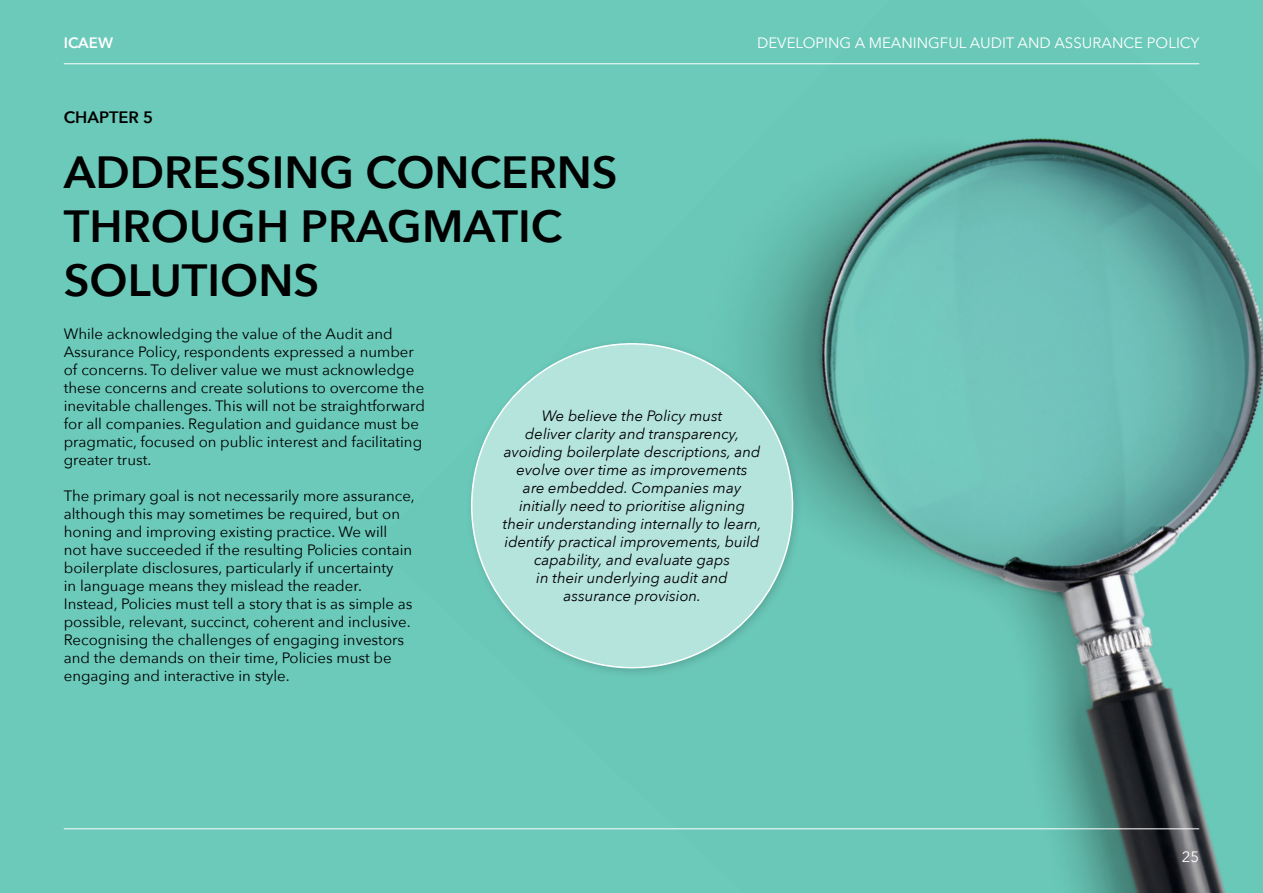
<style>
.page{position:relative;width:1263px;height:893px;background:#6bcaba}
.page>*{position:absolute;margin:0;border:0;box-sizing:border-box;transform-origin:0 0}
.t1{font:600 45px/54px "Avenir Next";color:#000}
.t2{font:600 16.5px "Avenir Next";color:#000}
.t3{font:15px/18px "Avenir Next";color:#000}
.t4{font:italic 15px/18px "Avenir Next";color:#000;text-align:center}
.t5{font:15px "Avenir Next";color:#fff}
.t6{font:600 15px "Avenir Next";color:#fff}
</style>
<div class="page">
<img style="left:375px;top:63px;width:888px;height:830px">
<div style="left:465px;top:337px;width:338px;height:342px;background:#000;opacity:.15"></div>
<div style="left:472px;top:344px;width:320px;height:324px;background:#b5e4dd;border-radius:50%"></div>
<hr style="left:64px;top:64px;width:1135px;height:1px;background:#fff">
<hr style="left:64px;top:828px;width:1135px;height:1px;background:#fff">
<p class="t6" style="left:64px;top:30px;width:51px">ICAEW</p>
<p class="t5" style="left:757px;top:30px;width:444px">DEVELOPING A MEANINGFUL AUDIT AND ASSURANCE POLICY</p>
<p class="t2" style="left:64px;top:103px;width:91px">CHAPTER 5</p>
<h1 class="t1" style="left:64px;top:144px;width:555px">ADDRESSING CONCERNS<br>THROUGH PRAGMATIC<br>SOLUTIONS</h1>
<p class="t3" style="left:64px;top:324px;width:363px">While acknowledging the value of the Audit and Assurance Policy, respondents expressed a number of concerns. To deliver value we must acknowledge these concerns and create solutions to overcome the inevitable challenges. This will not be straightforward for all companies. Regulation and guidance must be pragmatic, focused on public interest and facilitating greater trust.</p>
<p class="t3" style="left:64px;top:486px;width:353px">The primary goal is not necessarily more assurance, although this may sometimes be required, but on honing and improving existing practice. We will<br>not have succeeded if the resulting Policies contain boilerplate disclosures, particularly if uncertainty<br>in language means they mislead the reader.<br>Instead, Policies must tell a story that is as simple as possible, relevant, succinct, coherent and inclusive.<br>Recognising the challenges of engaging investors and the demands on their time, Policies must be engaging and interactive in style.</p>
<p class="t4" style="left:503px;top:406px;width:260px">We believe the Policy must<br>deliver clarity and transparency, avoiding boilerplate descriptions, and evolve over time as improvements<br>are embedded. Companies may initially need to prioritise aligning their understanding internally to learn, identify practical improvements, build capability, and evaluate gaps<br>in their underlying audit and assurance provision.</p>
<p class="t5" style="left:1182px;top:844px;width:19px">25</p>
</div>
